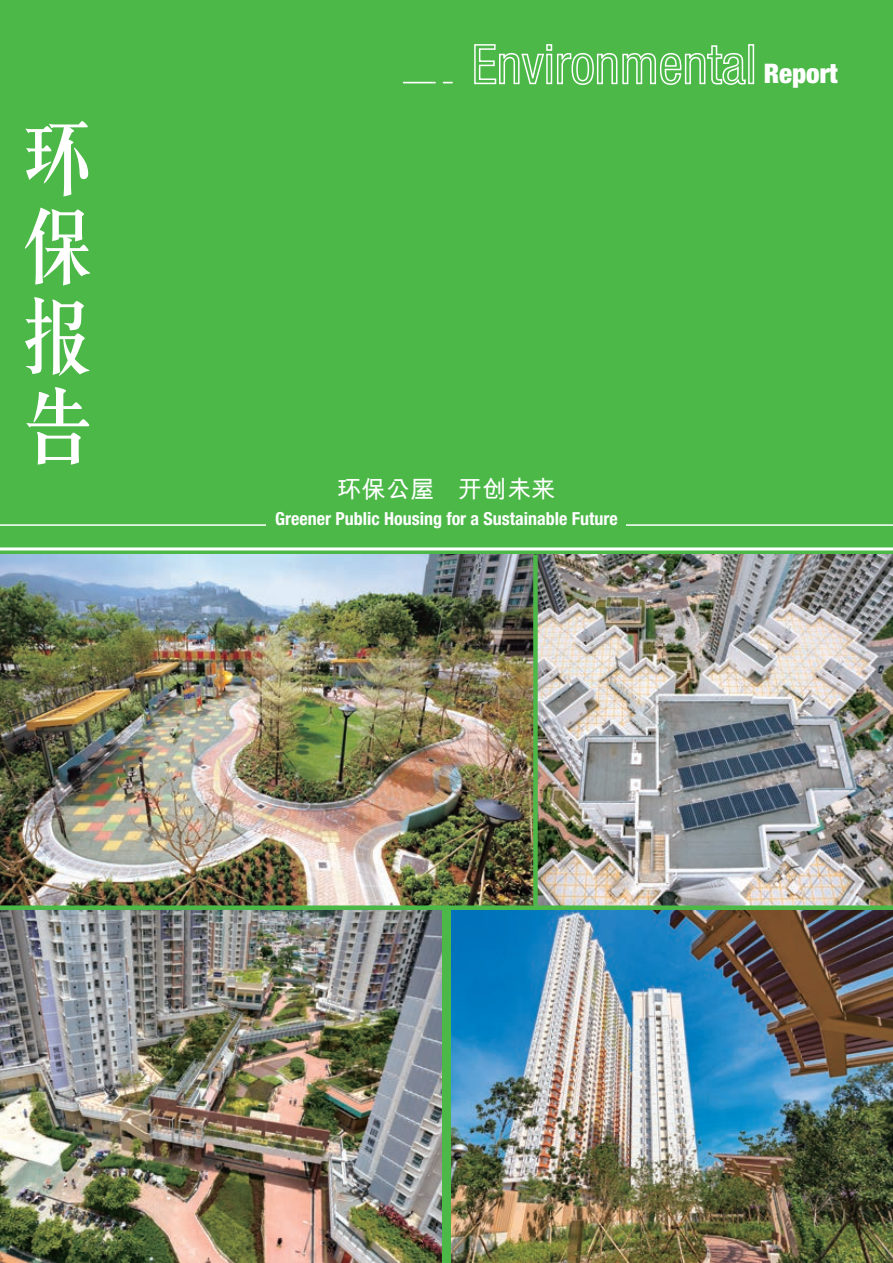
<style>
.page{position:relative;width:893px;height:1263px;background:#4cb848}
.page>*{position:absolute;margin:0;border:0;box-sizing:border-box;transform-origin:0 0}
.t1{font:500 82.5px/89.7px "C Song 3 HKS";color:#fff;text-align:justify}
.t2{font:900 condensed 27px "Helvetica Neue LT Std";color:#fff}
.t3{font:700 24.3px "M Hei HKS";color:#fff}
.t4{font:700 condensed 18px "Helvetica Neue LT Std";color:#fff}
</style>
<div class="page">
<img style="left:0;top:555px;width:893px;height:350px">
<img style="left:0;top:910px;width:893px;height:353px">
<div style="left:533px;top:555px;width:5px;height:350px;background:#4cb848"></div>
<div style="left:442px;top:908px;width:9px;height:355px;background:#4cb848"></div>
<hr style="left:403px;top:82px;width:33px;height:1px;background:#fff">
<hr style="left:0;top:524px;width:893px;height:2px;background:#fff">
<div style="left:267px;top:510px;width:359px;height:29px;background:#4cb848"></div>
<hr style="left:0;top:547px;width:893px;height:3px;background:#fff">
<svg style="left:474px;top:44px;width:272px;height:41px"></svg>
<div style="left:748px;top:44px;width:6px;height:40px;border:2px solid #fff"></div>
<p class="t1" style="left:16px;top:104px;width:76px">環保報告</p>
<p class="t2" style="left:764px;top:57px;width:76px">Report</p>
<p class="t3" style="left:337px;top:471px;width:220px">環保公屋　開創未來</p>
<p class="t4" style="left:275px;top:508px;width:344px">Greener Public Housing for a Sustainable Future</p>
</div>
